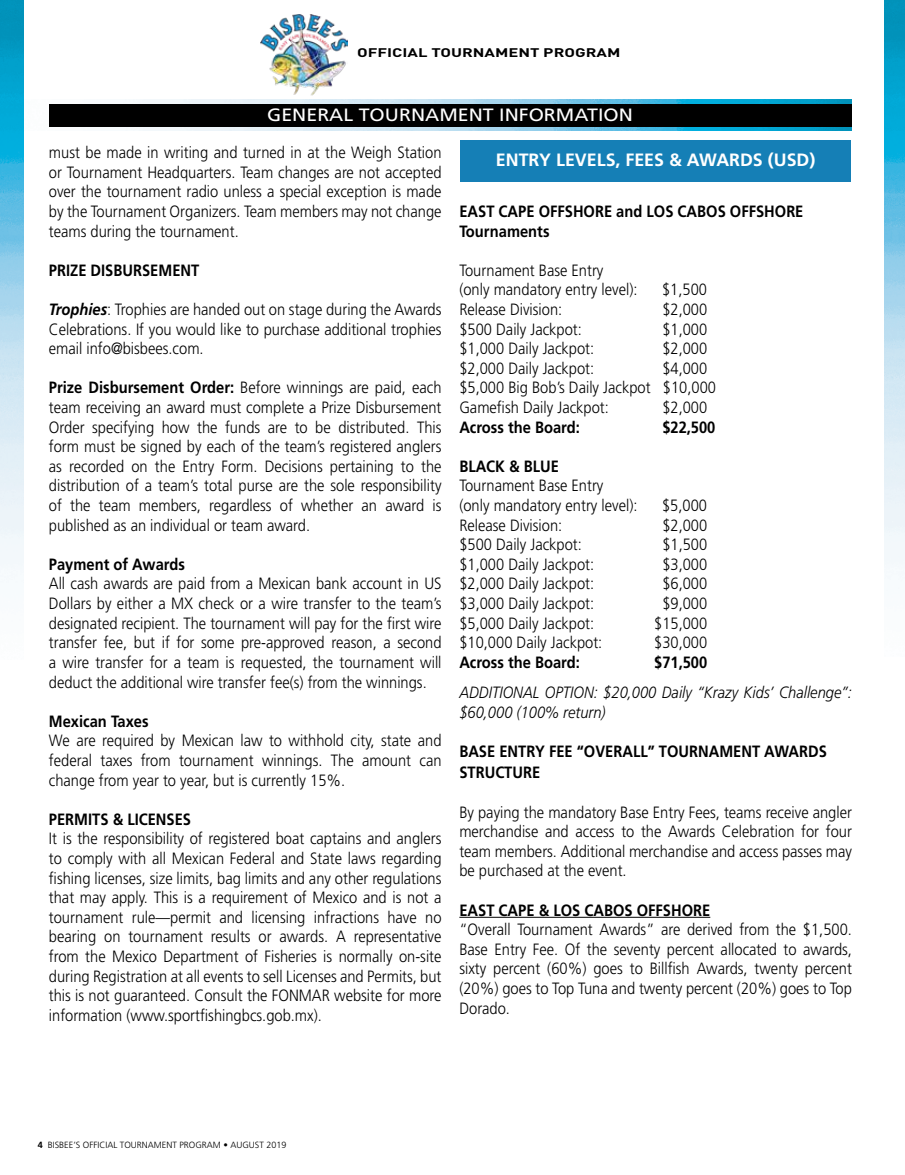
<style>
.page{position:relative;width:905px;height:1175px;background:#fff}
.page>*{position:absolute;margin:0;border:0;box-sizing:border-box;transform-origin:0 0}
.t1{font:17.85px "Frutiger CE";color:#fff;scale:1.1 1}
.t2{font:700 17.85px "Frutiger CE";color:#fff}
.t3{font:300 16.35px/19.6px "Frutiger CE";color:#000;text-align:justify;scale:.9 1}
.t4{font:700 16.35px/19.6px "Frutiger CE";color:#000;scale:.9 1}
.t5{font:italic 300 16.35px/19.6px "Frutiger CE";color:#000;scale:.9 1}
.t6{font:700 12.3px "DIN";color:#000;scale:1.33 1}
.t7{font:300 9px "Frutiger CE";color:#000}
.s1{font-weight:700;font-style:italic}
.s2{font-weight:700}
</style>
<div class="page">
<img style="left:23px;top:100px;width:828px;height:31px">
<div style="left:49px;top:104px;width:802px;height:22px;background:#000"></div>
<hr style="left:459px;top:916px;width:251px;height:1px;background:#000">
<img style="left:260px;top:14px;width:88px;height:82px">
<div style="left:460px;top:140px;width:390px;height:42px;background:#157fb6"></div>
<img style="left:0;top:0;width:23px;height:570px">
<img style="left:884px;top:0;width:20px;height:567px">
<p class="t6" style="left:357px;top:45px;width:199px">OFFICIAL TOURNAMENT PROGRAM</p>
<p class="t1" style="left:267px;top:105px;width:334px">GENERAL TOURNAMENT INFORMATION</p>
<p class="t3" style="left:49px;top:142px;width:438px">must be made in writing and turned in at the Weigh Station or Tournament Headquarters. Team changes are not accepted over the tournament radio unless a special exception is made by the Tournament Organizers. Team members may not change teams during the tournament.</p>
<p class="t4" style="left:49px;top:260px;width:169px">PRIZE DISBURSEMENT</p>
<p class="t3" style="left:49px;top:299px;width:438px"><span class="s1">Trophies</span>: Trophies are handed out on stage during the Awards Celebrations. If you would like to purchase additional trophies email info@bisbees.com.</p>
<p class="t3" style="left:49px;top:378px;width:438px"><span class="s2">Prize Disbursement Order:</span> Before winnings are paid, each team receiving an award must complete a Prize Disbursement Order specifying how the funds are to be distributed. This form must be signed by each of the team’s registered anglers as recorded on the Entry Form. Decisions pertaining to the distribution of a team’s total purse are the sole responsibility of the team members, regardless of whether an award is published as an individual or team award.</p>
<p class="t4" style="left:49px;top:554px;width:153px">Payment of Awards</p>
<p class="t3" style="left:49px;top:574px;width:438px">All cash awards are paid from a Mexican bank account in US Dollars by either a MX check or a wire transfer to the team’s designated recipient. The tournament will pay for the first wire transfer fee, but if for some pre-approved reason, a second a wire transfer for a team is requested, the tournament will deduct the additional wire transfer fee(s) from the winnings.</p>
<p class="t4" style="left:49px;top:711px;width:112px">Mexican Taxes</p>
<p class="t3" style="left:49px;top:731px;width:438px">We are required by Mexican law to withhold city, state and federal taxes from tournament winnings. The amount can change from year to year, but is currently 15%.</p>
<p class="t4" style="left:49px;top:809px;width:159px">PERMITS &amp; LICENSES</p>
<p class="t3" style="left:49px;top:829px;width:438px">It is the responsibility of registered boat captains and anglers to comply with all Mexican Federal and State laws regarding fishing licenses, size limits, bag limits and any other regulations that may apply. This is a requirement of Mexico and is not a tournament rule—permit and licensing infractions have no bearing on tournament results or awards. A representative from the Mexico Department of Fisheries is normally on-site during Registration at all events to sell Licenses and Permits, but this is not guaranteed. Consult the FONMAR website for more information (www.sportfishingbcs.gob.mx).</p>
<p class="t2" style="left:496px;top:149px;width:321px">ENTRY LEVELS, FEES &amp; AWARDS (USD)</p>
<p class="t4" style="left:459px;top:201px;width:384px">EAST CAPE OFFSHORE and LOS CABOS OFFSHORE<br>Tournaments</p>
<p class="t3" style="left:459px;top:260px;width:199px">Tournament Base Entry (only mandatory entry level):</p>
<p class="t3" style="left:662px;top:280px;width:51px">$1,500</p>
<p class="t3" style="left:459px;top:299px;width:116px">Release Division:</p>
<p class="t3" style="left:662px;top:299px;width:51px">$2,000</p>
<p class="t3" style="left:459px;top:319px;width:138px">$500 Daily Jackpot:</p>
<p class="t3" style="left:662px;top:319px;width:51px">$1,000</p>
<p class="t3" style="left:459px;top:338px;width:151px">$1,000 Daily Jackpot:</p>
<p class="t3" style="left:662px;top:338px;width:51px">$2,000</p>
<p class="t3" style="left:459px;top:358px;width:151px">$2,000 Daily Jackpot:</p>
<p class="t3" style="left:459px;top:358px;width:287px;text-align:left;text-indent:203px">$4,000 $5,000 Big Bob’s Daily Jackpot $10,000<br>Gamefish Daily Jackpot:</p>
<p class="t3" style="left:662px;top:397px;width:51px">$2,000</p>
<p class="t4" style="left:459px;top:417px;width:135px">Across the Board:</p>
<p class="t4" style="left:662px;top:417px;width:61px">$22,500</p>
<p class="t4" style="left:459px;top:456px;width:112px">BLACK &amp; BLUE</p>
<p class="t3" style="left:459px;top:476px;width:199px">Tournament Base Entry (only mandatory entry level):</p>
<p class="t3" style="left:662px;top:495px;width:51px">$5,000</p>
<p class="t3" style="left:459px;top:515px;width:116px">Release Division:</p>
<p class="t3" style="left:662px;top:515px;width:51px">$2,000</p>
<p class="t3" style="left:459px;top:534px;width:138px">$500 Daily Jackpot:</p>
<p class="t3" style="left:662px;top:534px;width:51px">$1,500</p>
<p class="t3" style="left:459px;top:554px;width:151px">$1,000 Daily Jackpot:</p>
<p class="t3" style="left:662px;top:554px;width:51px">$3,000</p>
<p class="t3" style="left:459px;top:574px;width:151px">$2,000 Daily Jackpot:</p>
<p class="t3" style="left:662px;top:574px;width:51px">$6,000</p>
<p class="t3" style="left:459px;top:593px;width:151px">$3,000 Daily Jackpot:</p>
<p class="t3" style="left:662px;top:593px;width:51px">$9,000</p>
<p class="t3" style="left:459px;top:613px;width:151px">$5,000 Daily Jackpot:</p>
<p class="t3" style="left:654px;top:613px;width:61px">$15,000</p>
<p class="t3" style="left:459px;top:632px;width:160px">$10,000 Daily Jackpot:</p>
<p class="t3" style="left:654px;top:632px;width:61px">$30,000</p>
<p class="t4" style="left:459px;top:652px;width:135px">Across the Board:</p>
<p class="t4" style="left:654px;top:652px;width:61px">$71,500</p>
<p class="t5" style="left:459px;top:682px;width:438px">ADDITIONAL OPTION: $20,000 Daily “Krazy Kids’ Challenge”: $60,000 (100% return)</p>
<p class="t4" style="left:459px;top:740px;width:410px;line-height:21.6px">BASE ENTRY FEE “OVERALL” TOURNAMENT AWARDS<br>STRUCTURE</p>
<p class="t3" style="left:459px;top:802px;width:438px">By paying the mandatory Base Entry Fees, teams receive angler merchandise and access to the Awards Celebration for four team members. Additional merchandise and access passes may be purchased at the event.</p>
<p class="t4" style="left:459px;top:900px;width:280px">EAST CAPE &amp; LOS CABOS OFFSHORE</p>
<p class="t3" style="left:459px;top:919px;width:438px">“Overall Tournament Awards” are derived from the $1,500.<br>Base Entry Fee. Of the seventy percent allocated to awards, sixty percent (60%) goes to Billfish Awards, twenty percent (20%) goes to Top Tuna and twenty percent (20%) goes to Top Dorado.</p>
<p class="t7" style="left:38px;top:1139px;width:250px"><span class="s2">4</span> BISBEE’S OFFICIAL TOURNAMENT PROGRAM • AUGUST 2019</p>
</div>
